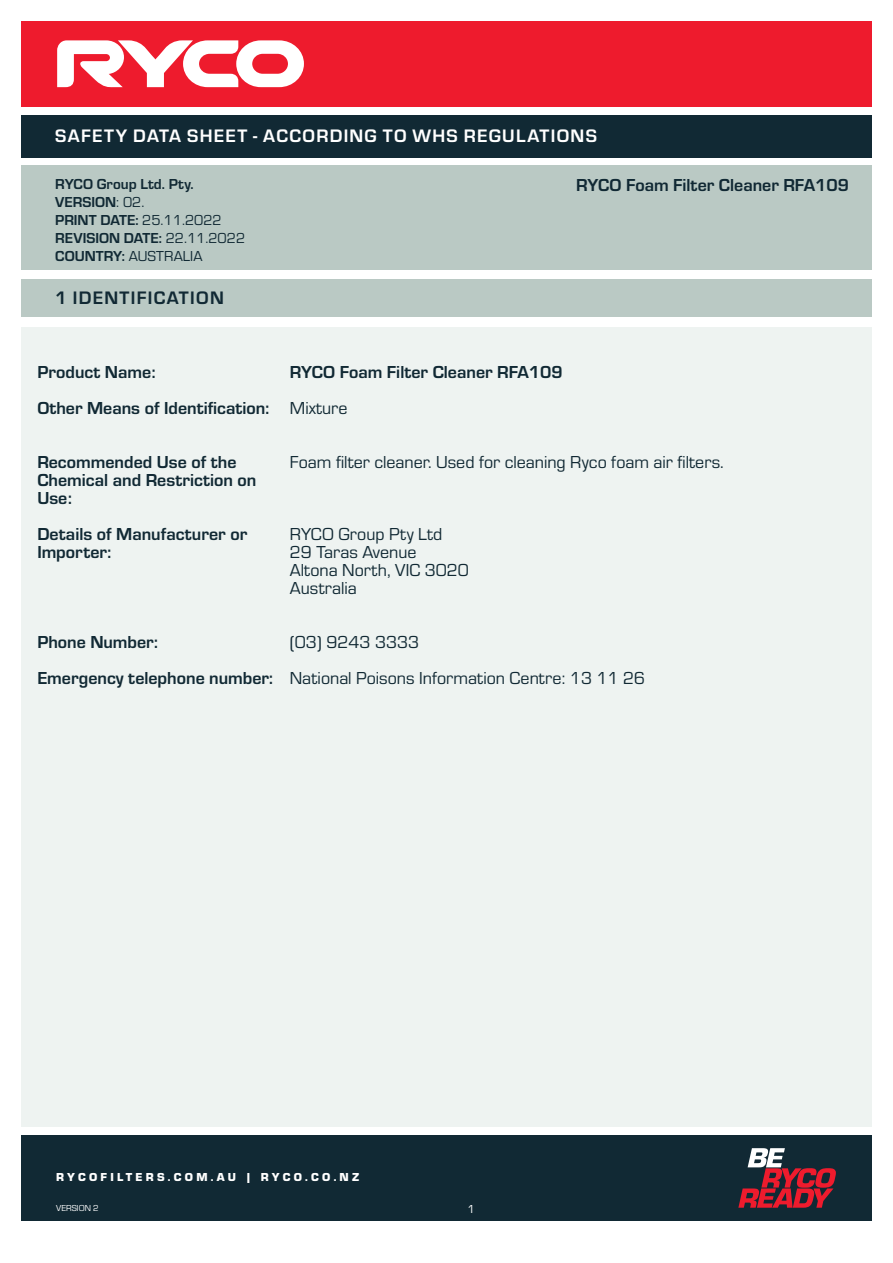
<style>
.page{position:relative;width:893px;height:1263px;background:#fff}
.page>*{position:absolute;margin:0;border:0;box-sizing:border-box;transform-origin:0 0}
.t1{font:700 18.75px "Eurostile";letter-spacing:.07em;color:#fff}
.t2{font:700 18.75px "Eurostile";letter-spacing:.07em;color:#112934}
.Text{font:18px "Eurostile";color:#112934}
.Bold_Text{font:700 18px/18px "Eurostile";color:#112934}
.Text-2{font:700 18px "Eurostile";color:#112934}
.t3{font:700 15px "Eurostile";color:#112934}
.t4{font:15px "Eurostile";letter-spacing:.005em;color:#112934}
.t5{font:900 12px "Eurostile";letter-spacing:.27em;color:#fff}
.t6{font:12px "Eurostile";color:#fff}
.t7{font:9px "Eurostile";color:#fff}
.s1{font-weight:400}
.s2{font-weight:700}
</style>
<div class="page">
<div style="left:21px;top:21px;width:851px;height:85px;background:#ee1b2d"></div>
<svg style="left:57px;top:40px;width:247px;height:48px"></svg>
<div style="left:21px;top:115px;width:851px;height:42px;background:#112934"></div>
<div style="left:21px;top:1135px;width:851px;height:85px;background:#112934"></div>
<svg style="left:738px;top:1148px;width:98px;height:60px"></svg>
<div style="left:21px;top:327px;width:851px;height:800px;background:#eef3f1"></div>
<div style="left:21px;top:279px;width:851px;height:37px;background:#bac9c4"></div>
<div style="left:21px;top:166px;width:851px;height:104px;background:#bac9c4"></div>
<p class="t1" style="left:55px;top:123px;width:543px">SAFETY DATA SHEET - ACCORDING TO WHS REGULATIONS</p>
<p class="t3" style="left:55px;top:173px;width:140px">RYCO Group Ltd. Pty.</p>
<p class="t3" style="left:55px;top:191px;width:91px">VERSION<span class="s1">: 02.</span></p>
<p class="t3" style="left:55px;top:209px;width:168px">PRINT DATE: <span class="s1">25.11.2022</span></p>
<p class="t3" style="left:55px;top:227px;width:191px">REVISION DATE: <span class="s1">22.11.2022</span></p>
<p class="t4" style="left:55px;top:245px;width:149px"><span class="s2">COUNTRY:</span> AUSTRALIA</p>
<p class="t2" style="left:55px;top:284px;width:170px">1 IDENTIFICATION</p>
<p class="Text-2" style="left:576px;top:172px;width:274px">RYCO Foam Filter Cleaner RFA109</p>
<p class="Bold_Text" style="left:37px;top:362px;width:120px">Product Name:</p>
<p class="Bold_Text" style="left:37px;top:398px;width:233px">Other Means of Identification:</p>
<p class="Bold_Text" style="left:37px;top:452px;width:221px">Recommended Use of the<br>Chemical and Restriction on<br>Use:</p>
<p class="Bold_Text" style="left:37px;top:524px;width:211px">Details of Manufacturer or<br>Importer:</p>
<p class="Bold_Text" style="left:37px;top:632px;width:122px">Phone Number:</p>
<p class="Bold_Text" style="left:37px;top:668px;width:237px">Emergency telephone number:</p>
<p class="Text-2" style="left:290px;top:359px;width:274px">RYCO Foam Filter Cleaner RFA109</p>
<p class="Text" style="left:290px;top:396px;width:59px">Mixture</p>
<p class="Text" style="left:290px;top:450px;width:435px">Foam filter cleaner. Used for cleaning Ryco foam air filters.</p>
<p class="Text" style="left:290px;top:522px;width:154px">RYCO Group Pty Ltd</p>
<p class="Text" style="left:290px;top:540px;width:128px">29 Taras Avenue</p>
<p class="Text" style="left:290px;top:558px;width:181px">Altona North, VIC 3020</p>
<p class="Text" style="left:290px;top:576px;width:68px">Australia</p>
<p class="Text" style="left:290px;top:630px;width:131px">(03) 9243 3333</p>
<p class="Text" style="left:290px;top:666px;width:357px">National Poisons Information Centre: 13 11 26</p>
<p class="t5" style="left:56px;top:1168px;width:304px">RYCOFILTERS.COM.AU | RYCO.CO.NZ</p>
<p class="t7" style="left:56px;top:1201px;width:44px">VERSION 2</p>
<p class="t6" style="left:467px;top:1200px;width:9px">1</p>
</div>
